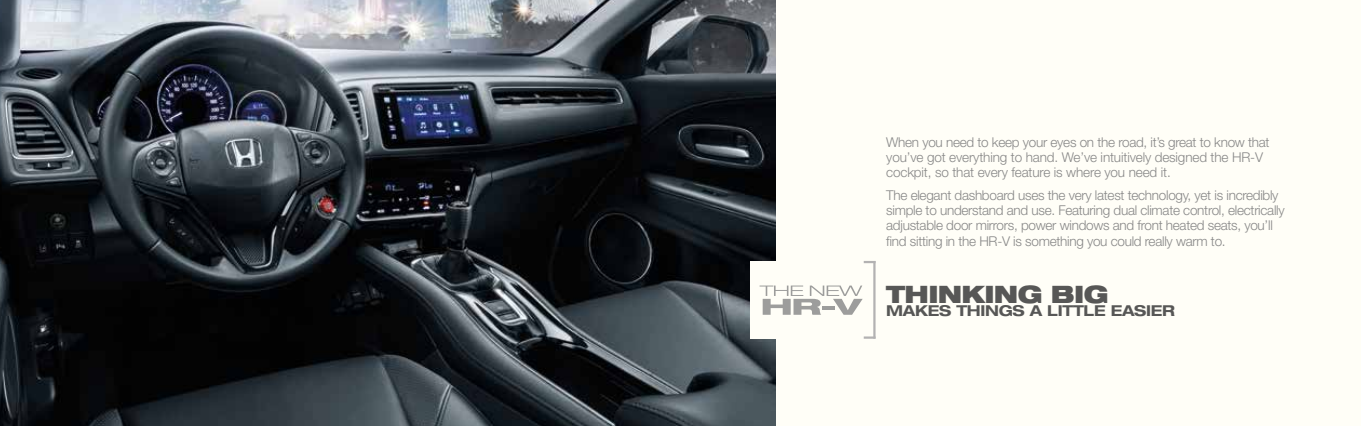
<style>
.page{position:relative;width:1361px;height:426px;background:#fff}
.page>*{position:absolute;margin:0;border:0;box-sizing:border-box;transform-origin:0 0}
.t1{font:900 expanded 24px "Helvetica Neue LT Std";letter-spacing:-.03em;color:#575756}
.t2{font:700 expanded 15px "Helvetica Neue LT Std";letter-spacing:-.02em;color:#575756}
.t3{font:300 13.5px/15px "Helvetica Neue LT Std";letter-spacing:-.02em;color:#878787}
</style>
<div class="page">
<div style="left:745px;top:0;width:616px;height:425px;background:#fffef7"></div>
<img style="left:0;top:0;width:776px;height:425px">
<div style="left:750px;top:260px;width:125px;height:78px;background:#fffef7"></div>
<hr style="left:873px;top:261px;width:2px;height:77px;background:#b3b2b2">
<svg style="left:864px;top:261px;width:9px;height:2px"></svg>
<svg style="left:864px;top:336px;width:10px;height:2px"></svg>
<svg style="left:759px;top:285px;width:103px;height:29px"></svg>
<p class="t3" style="left:886px;top:134px;width:385px">When you need to keep your eyes on the road, it’s great to know that you’ve got everything to hand. We’ve intuitively designed the HR-V cockpit, so that every feature is where you need it.</p>
<p class="t3" style="left:886px;top:187px;width:400px">The elegant dashboard uses the very latest technology, yet is incredibly simple to understand and use. Featuring dual climate control, electrically adjustable door mirrors, power windows and front heated seats, you’ll find sitting in the HR-V is something you could really warm to.</p>
<h1 class="t1" style="left:886px;top:278px;width:224px">THINKING BIG</h1>
<p class="t2" style="left:886px;top:301px;width:290px">MAKES THINGS A LITTLE EASIER</p>
</div>
